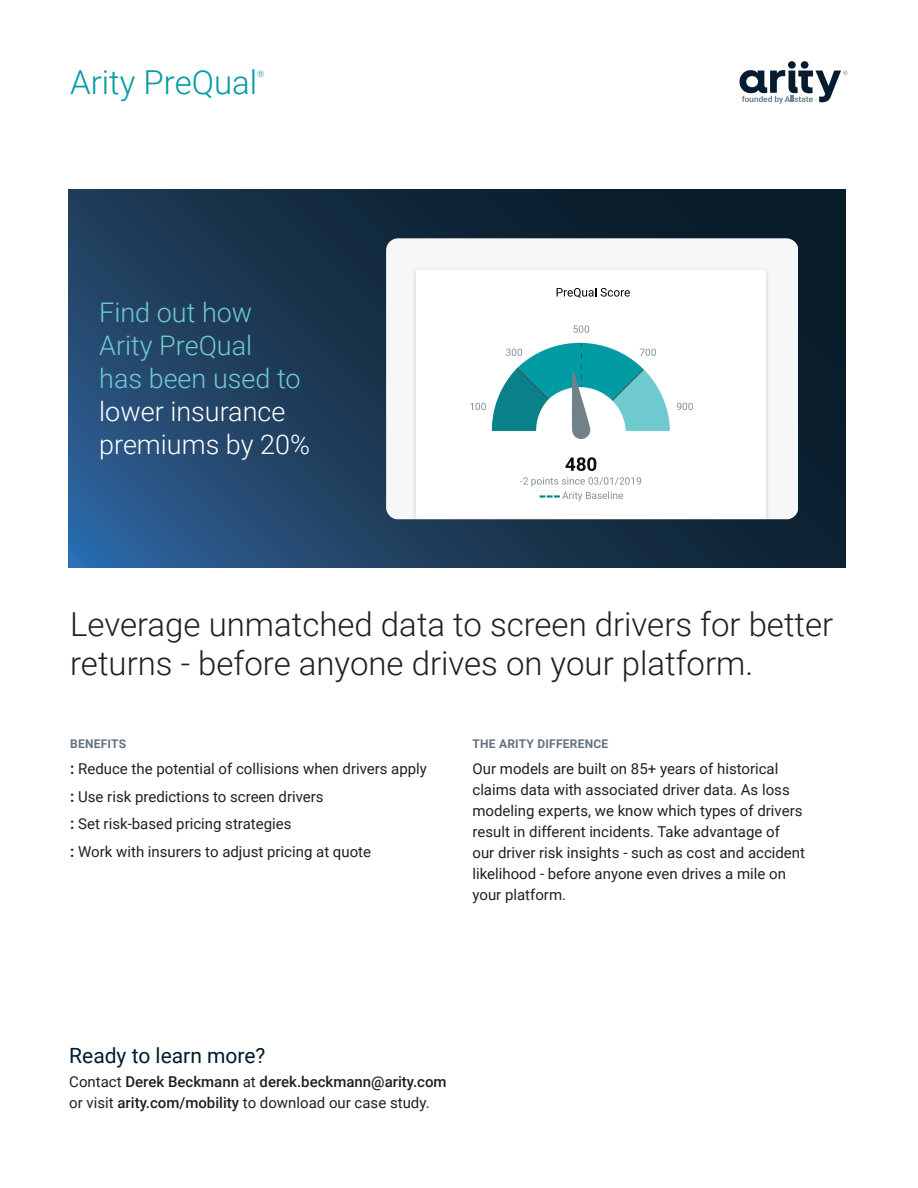
<style>
.page{position:relative;width:918px;height:1188px;background:#fff}
.page>*{position:absolute;margin:0;border:0;box-sizing:border-box;transform-origin:0 0}
.Headline{font:300 33px/39px "Roboto";color:#231f20}
.Headline-2{font:300 33px "Roboto";color:#009ba3}
.Headline-3{font:300 27px/33px "Roboto";color:#6ecacf}
.CTA_Headline{font:21px "Roboto";color:#011c2c}
.Body{font:15px/21px "Roboto";color:#231f20}
.Body-2{font:500 15px/21px "Roboto";color:#231f20}
.Eyebrow{font:700 12px "Roboto";letter-spacing:.02em;color:#63727e}
.Headline-4{font:300 8.7px "Roboto";color:#009ba3}
.s1{color:#fff}
.s2{font-weight:700}
.s3{font-weight:400}
</style>
<div class="page">
<svg style="left:740px;top:61px;width:107px;height:43px"></svg>
<svg style="left:69px;top:189px;width:777px;height:378px;background:#1a3855"></svg>
<img style="left:386px;top:238px;width:412px;height:281px">
<div style="left:555px;top:284px;width:62px;height:15px;background:#fff"></div>
<svg style="left:557px;top:288px;width:73px;height:10px"></svg>
<p class="Headline-2" style="left:70px;top:59px;width:189px">Arity PreQual</p>
<p class="Headline-4" style="left:257px;top:67px;width:9px">®</p>
<p class="Headline-3" style="left:99px;top:295px;width:212px">Find out how<br>Arity PreQual<br>has been used to <span class="s1">lower insurance premiums by 20%</span></p>
<p class="Headline" style="left:70px;top:604px;width:765px">Leverage unmatched data to screen drivers for better returns - before anyone drives on your platform.</p>
<p class="Eyebrow" style="left:70px;top:736px;width:57px">BENEFITS</p>
<p class="Eyebrow" style="left:472px;top:736px;width:137px">THE ARITY DIFFERENCE</p>
<p class="Body" style="left:70px;top:757px;width:358px"><span class="s2">:</span> Reduce the potential of collisions when drivers apply</p>
<p class="Body" style="left:70px;top:785px;width:255px"><span class="s2">:</span> Use risk predictions to screen drivers</p>
<p class="Body" style="left:70px;top:813px;width:223px"><span class="s2">:</span> Set risk-based pricing strategies</p>
<p class="Body" style="left:70px;top:841px;width:302px"><span class="s2">:</span> Work with insurers to adjust pricing at quote</p>
<p class="Body" style="left:472px;top:757px;width:334px">Our models are built on 85+ years of historical claims data with associated driver data. As loss modeling experts, we know which types of drivers result in different incidents. Take advantage of our driver risk insights - such as cost and accident likelihood - before anyone even drives a mile on your platform.</p>
<p class="CTA_Headline" style="left:69px;top:1041px;width:198px">Ready to learn more?</p>
<p class="Body-2" style="left:69px;top:1071px;width:379px"><span class="s3">Contact</span> Derek Beckmann <span class="s3">at</span> derek.beckmann@arity.com <span class="s3">or visit</span> arity.com/mobility <span class="s3">to download our case study.</span></p>
</div>
